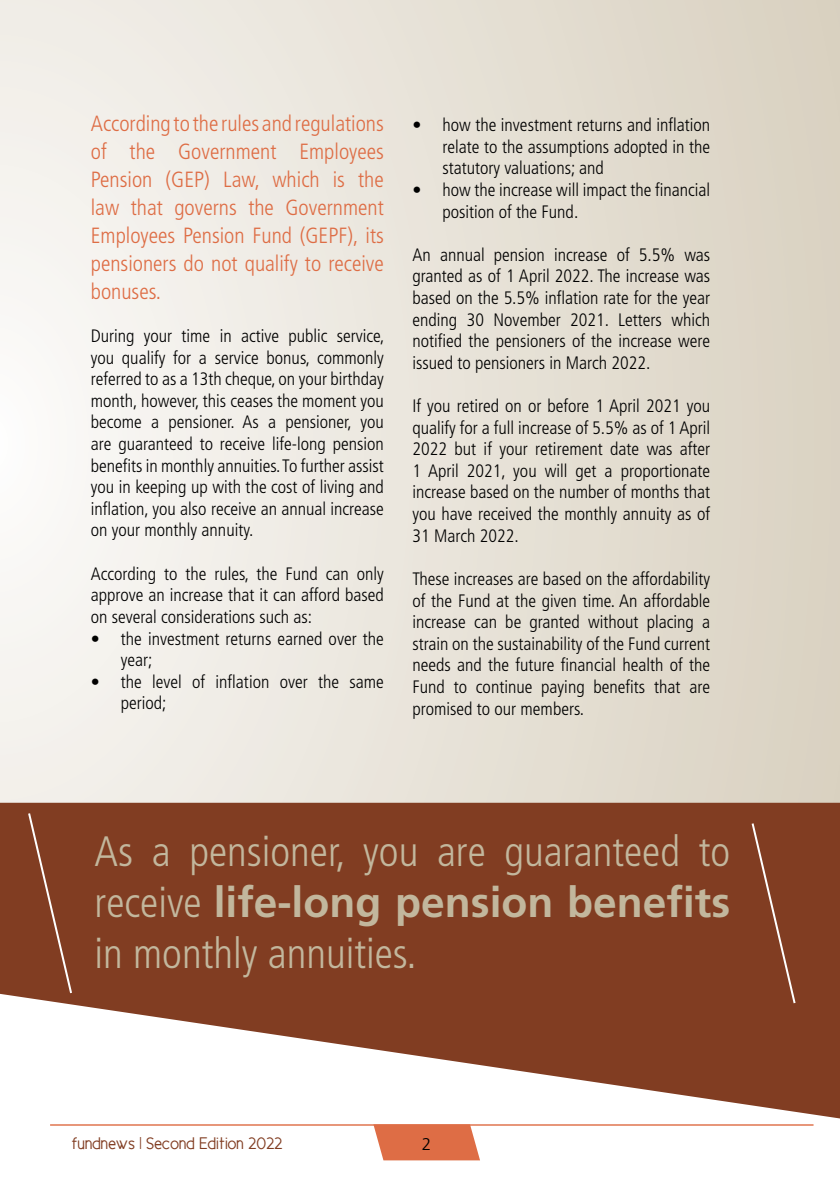
<style>
.page{position:relative;width:840px;height:1191px;background:#fff}
.page>*{position:absolute;margin:0;border:0;box-sizing:border-box;transform-origin:0 0}
.t1{font:300 condensed 42.4px/51px "Frutiger";color:#c2b79d;text-align:justify}
.t2{font:300 condensed 22px/28px "Frutiger";color:#de6d45;text-align:justify}
.t3{font:300 condensed 18px/21.6px "Frutiger";color:#000;text-align:justify}
.t4{font:17px "New Cicle Gordita";color:#813d22}
.t5{font:300 17px "Frutiger";color:#000}
.s1{font-weight:700;font-stretch:normal}
</style>
<div class="page">
<div style="left:0;top:0;width:839px;height:993px;background:linear-gradient(to right,#f8f7f4,#dad2c2)"></div>
<svg style="left:373px;top:1125px;width:107px;height:35px;background:#e17a56"></svg>
<hr style="left:50px;top:1124px;width:763px;height:1px;background:#de6d45">
<svg style="left:0;top:802px;width:839px;height:316px;fill:#813d22"></svg>
<div style="left:749px;top:821px;width:47px;height:184px;background:#813d22"></div>
<div style="left:27px;top:811px;width:46px;height:184px;background:#813d22"></div>
<p class="t2" style="left:91px;top:109px;width:294px">According to the rules and regulations of the Government Employees Pension (GEP) Law, which is the law that governs the Government Employees Pension Fund (GEPF), its pensioners do not qualify to receive bonuses.</p>
<p class="t3" style="left:91px;top:325px;width:295px">During your time in active public service, you qualify for a service bonus, commonly referred to as a 13th cheque, on your birthday month, however, this ceases the moment you become a pensioner. As a pensioner, you are guaranteed to receive life-long pension benefits in monthly annuities. To further assist you in keeping up with the cost of living and inflation, you also receive an annual increase on your monthly annuity.</p>
<p class="t3" style="left:91px;top:563px;width:294px">According to the rules, the Fund can only approve an increase that it can afford based on several considerations such as:</p>
<p class="t3" style="left:121px;top:627px;width:264px;text-indent:-30px">• the investment returns earned over the year;</p>
<p class="t3" style="left:121px;top:671px;width:264px;text-indent:-30px">• the level of inflation over the same period;</p>
<p class="t3" style="left:442px;top:114px;width:269px;text-indent:-30px">• how the investment returns and inflation relate to the assumptions adopted in the statutory valuations; and</p>
<p class="t3" style="left:442px;top:179px;width:269px;text-indent:-30px">• how the increase will impact the financial position of the Fund.</p>
<p class="t3" style="left:412px;top:244px;width:299px">An annual pension increase of 5.5% was granted as of 1 April 2022. The increase was based on the 5.5% inflation rate for the year ending 30 November 2021. Letters which notified the pensioners of the increase were issued to pensioners in March 2022.</p>
<p class="t3" style="left:412px;top:395px;width:299px">If you retired on or before 1 April 2021 you qualify for a full increase of 5.5% as of 1 April 2022 but if your retirement date was after 1 April 2021, you will get a proportionate increase based on the number of months that you have received the monthly annuity as of 31 March 2022.</p>
<p class="t3" style="left:412px;top:568px;width:299px">These increases are based on the affordability of the Fund at the given time. An affordable increase can be granted without placing a strain on the sustainability of the Fund current needs and the future financial health of the Fund to continue paying benefits that are promised to our members.</p>
<h1 class="t1" style="left:95px;top:826px;width:636px">As a pensioner, you are guaranteed to receive <span class="s1">life-long pension benefits </span>in monthly annuities.</h1>
<p class="t4" style="left:72px;top:1134px;width:212px">fundnews | Second Edition 2022</p>
<p class="t5" style="left:422px;top:1134px;width:11px">2</p>
</div>
